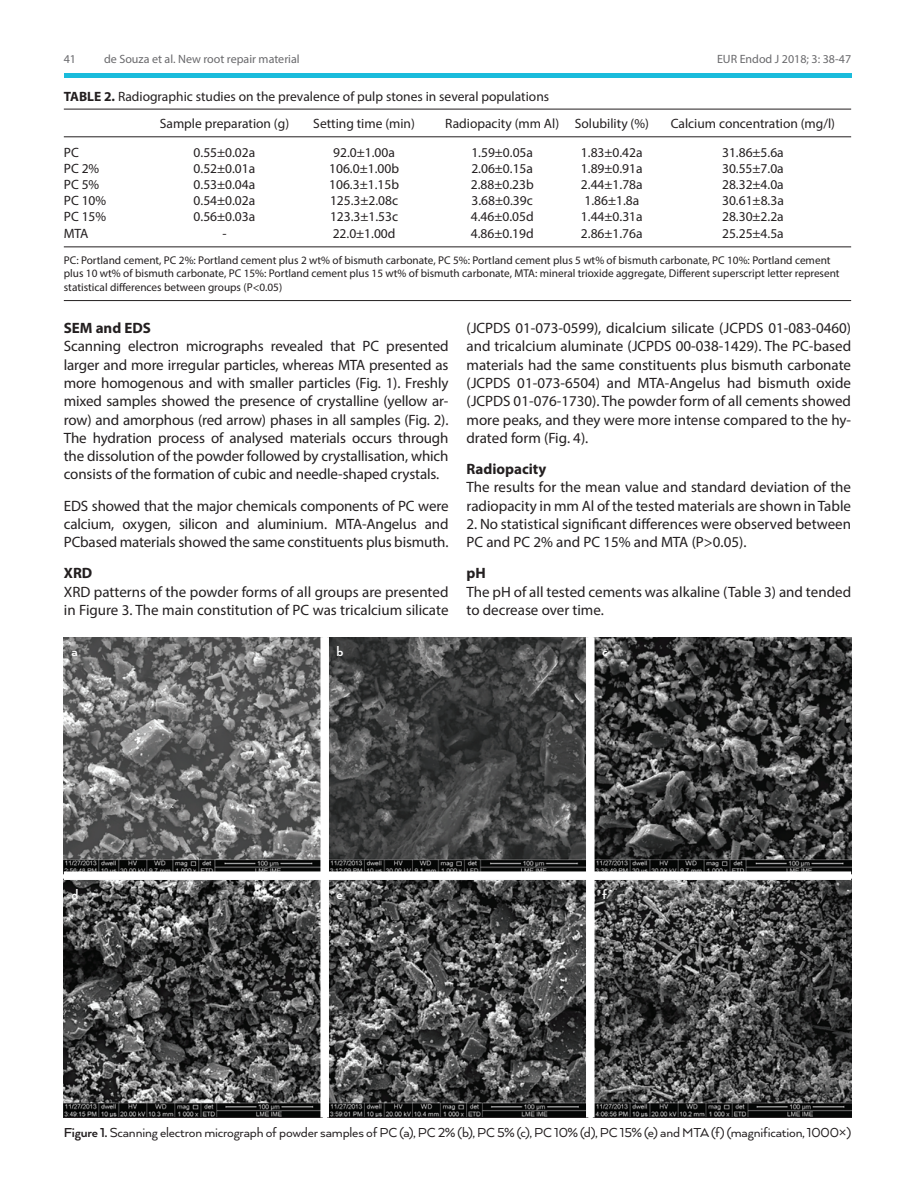
<style>
.page{position:relative;width:915px;height:1191px;background:#fff}
.page>*{position:absolute;margin:0;border:0;box-sizing:border-box;transform-origin:0 0}
.t1{font:15px/18.3px "Myriad Pro";color:#231f20}
.t2{font:15px "Arquitecta";letter-spacing:-.01em;color:#231f20}
.t3{font:700 15px "Myriad Pro";color:#231f20}
.t4{font:700 15px "Arquitecta";color:#fff}
.t5{font:13.5px "Myriad Pro";color:#231f20}
.t6{font:12px "Myriad Pro";color:#69696c}
.t7{font:11.25px/13.5px "Myriad Pro";color:#231f20}
.s1{font-weight:700}
</style>
<div class="page">
<div style="left:64px;top:73px;width:786px;height:5px;background:#1abcdc"></div>
<hr style="left:64px;top:109px;width:786px;height:1px;background:#231f20">
<hr style="left:64px;top:136px;width:786px;height:1px;background:#231f20">
<hr style="left:64px;top:247px;width:786px;height:1px;background:#231f20">
<hr style="left:64px;top:300px;width:786px;height:1px;background:#231f20">
<img style="left:64px;top:637px;width:786px;height:480px">
<div style="left:320px;top:637px;width:9px;height:480px;background:#fff"></div>
<div style="left:64px;top:871px;width:786px;height:9px;background:#fff"></div>
<div style="left:585px;top:637px;width:9px;height:480px;background:#fff"></div>
<p class="t6" style="left:64px;top:52px;width:14px">41</p>
<p class="t6" style="left:104px;top:52px;width:197px">de Souza et al. New root repair material</p>
<p class="t6" style="left:716px;top:52px;width:136px">EUR Endod J 2018; 3: 38-47</p>
<p class="t5" style="left:64px;top:88px;width:486px"><span class="s1">TABLE 2.</span> Radiographic studies on the prevalence of pulp stones in several populations</p>
<p class="t5" style="left:160px;top:115px;width:131px">Sample preparation (g)</p>
<p class="t5" style="left:313px;top:115px;width:103px">Setting time (min)</p>
<p class="t5" style="left:445px;top:115px;width:205px">Radiopacity (mm Al) Solubility (%)</p>
<p class="t5" style="left:670px;top:115px;width:166px">Calcium concentration (mg/l)</p>
<p class="t5" style="left:64px;top:144px;width:17px">PC</p>
<p class="t5" style="left:193px;top:144px;width:63px">0.55±0.02a</p>
<p class="t5" style="left:333px;top:144px;width:63px">92.0±1.00a</p>
<p class="t5" style="left:471px;top:144px;width:63px">1.59±0.05a</p>
<p class="t5" style="left:580px;top:144px;width:63px">1.83±0.42a</p>
<p class="t5" style="left:721px;top:144px;width:63px">31.86±5.6a</p>
<p class="t5" style="left:64px;top:160px;width:37px">PC 2%</p>
<p class="t5" style="left:193px;top:160px;width:63px">0.52±0.01a</p>
<p class="t5" style="left:329px;top:160px;width:71px">106.0±1.00b</p>
<p class="t5" style="left:471px;top:160px;width:63px">2.06±0.15a</p>
<p class="t5" style="left:580px;top:160px;width:63px">1.89±0.91a</p>
<p class="t5" style="left:721px;top:160px;width:63px">30.55±7.0a</p>
<p class="t5" style="left:64px;top:176px;width:37px">PC 5%</p>
<p class="t5" style="left:193px;top:176px;width:63px">0.53±0.04a</p>
<p class="t5" style="left:329px;top:176px;width:71px">106.3±1.15b</p>
<p class="t5" style="left:470px;top:176px;width:64px">2.88±0.23b</p>
<p class="t5" style="left:580px;top:176px;width:63px">2.44±1.78a</p>
<p class="t5" style="left:721px;top:176px;width:63px">28.32±4.0a</p>
<p class="t5" style="left:64px;top:192px;width:44px">PC 10%</p>
<p class="t5" style="left:193px;top:192px;width:63px">0.54±0.02a</p>
<p class="t5" style="left:330px;top:192px;width:70px">125.3±2.08c</p>
<p class="t5" style="left:471px;top:192px;width:63px">3.68±0.39c</p>
<p class="t5" style="left:584px;top:192px;width:56px">1.86±1.8a</p>
<p class="t5" style="left:721px;top:192px;width:63px">30.61±8.3a</p>
<p class="t5" style="left:64px;top:208px;width:44px">PC 15%</p>
<p class="t5" style="left:193px;top:208px;width:63px">0.56±0.03a</p>
<p class="t5" style="left:330px;top:208px;width:70px">123.3±1.53c</p>
<p class="t5" style="left:470px;top:208px;width:64px">4.46±0.05d</p>
<p class="t5" style="left:580px;top:208px;width:63px">1.44±0.31a</p>
<p class="t5" style="left:721px;top:208px;width:63px">28.30±2.2a</p>
<p class="t5" style="left:64px;top:225px;width:26px">MTA</p>
<p class="t5" style="left:222px;top:225px;width:6px">-</p>
<p class="t5" style="left:332px;top:225px;width:64px">22.0±1.00d</p>
<p class="t5" style="left:470px;top:225px;width:64px">4.86±0.19d</p>
<p class="t5" style="left:580px;top:225px;width:63px">2.86±1.76a</p>
<p class="t5" style="left:721px;top:225px;width:63px">25.25±4.5a</p>
<p class="t7" style="left:64px;top:253px;width:777px">PC: Portland cement, PC 2%: Portland cement plus 2 wt% of bismuth carbonate, PC 5%: Portland cement plus 5 wt% of bismuth carbonate, PC 10%: Portland cement plus 10 wt% of bismuth carbonate, PC 15%: Portland cement plus 15 wt% of bismuth carbonate, MTA: mineral trioxide aggregate, Different superscript letter represent statistical differences between groups (P&lt;0.05)</p>
<p class="t3" style="left:64px;top:318px;width:89px">SEM and EDS</p>
<p class="t1" style="left:64px;top:337px;width:386px;text-align:justify">Scanning electron micrographs revealed that PC presented larger and more irregular particles, whereas MTA presented as more homogenous and with smaller particles (Fig. 1). Freshly mixed samples showed the presence of crystalline (yellow ar&shy;row) and amorphous (red arrow) phases in all samples (Fig. 2).<br>The hydration process of analysed materials occurs through the dissolution of the powder followed by crystallisation, which consists of the formation of cubic and needle-shaped crystals.</p>
<p class="t1" style="left:64px;top:496px;width:386px;text-align:justify">EDS showed that the major chemicals components of PC were calcium, oxygen, silicon and aluminium. MTA-Angelus and PCbased materials showed the same constituents plus bismuth.</p>
<p class="t3" style="left:64px;top:563px;width:30px">XRD</p>
<p class="t1" style="left:64px;top:582px;width:386px">XRD patterns of the powder forms of all groups are presented in Figure 3. The main constitution of PC was tricalcium silicate</p>
<p class="t1" style="left:466px;top:319px;width:386px;text-align:justify">(JCPDS 01-073-0599), dicalcium silicate (JCPDS 01-083-0460) and tricalcium aluminate (JCPDS 00-038-1429). The PC-based materials had the same constituents plus bismuth carbonate (JCPDS 01-073-6504) and MTA-Angelus had bismuth oxide (JCPDS 01-076-1730). The powder form of all cements showed more peaks, and they were more intense compared to the hy&shy;drated form (Fig. 4).</p>
<p class="t3" style="left:466px;top:459px;width:81px">Radiopacity</p>
<p class="t1" style="left:466px;top:478px;width:386px">The results for the mean value and standard deviation of the radiopacity in mm Al of the tested materials are shown in Table</p>
<p class="t1" style="left:466px;top:514px;width:386px">2. No statistical significant differences were observed between<br>PC and PC 2% and PC 15% and MTA (P&gt;0.05).</p>
<p class="t3" style="left:466px;top:563px;width:21px">pH</p>
<p class="t1" style="left:466px;top:582px;width:386px">The pH of all tested cements was alkaline (Table 3) and tended to decrease over time.</p>
<p class="t4" style="left:71px;top:642px;width:8px">a</p>
<p class="t4" style="left:336px;top:642px;width:9px">b</p>
<p class="t4" style="left:602px;top:642px;width:7px">c</p>
<p class="t4" style="left:71px;top:885px;width:9px">d</p>
<p class="t4" style="left:336px;top:885px;width:8px">e</p>
<p class="t4" style="left:602px;top:885px;width:6px">f</p>
<p class="t2" style="left:64px;top:1123px;width:788px"><span class="s1">Figure 1.</span> Scanning electron micrograph of powder samples of PC (a), PC 2% (b), PC 5% (c), PC 10% (d), PC 15% (e) and MTA (f) (magnification, 1000×)</p>
</div>
